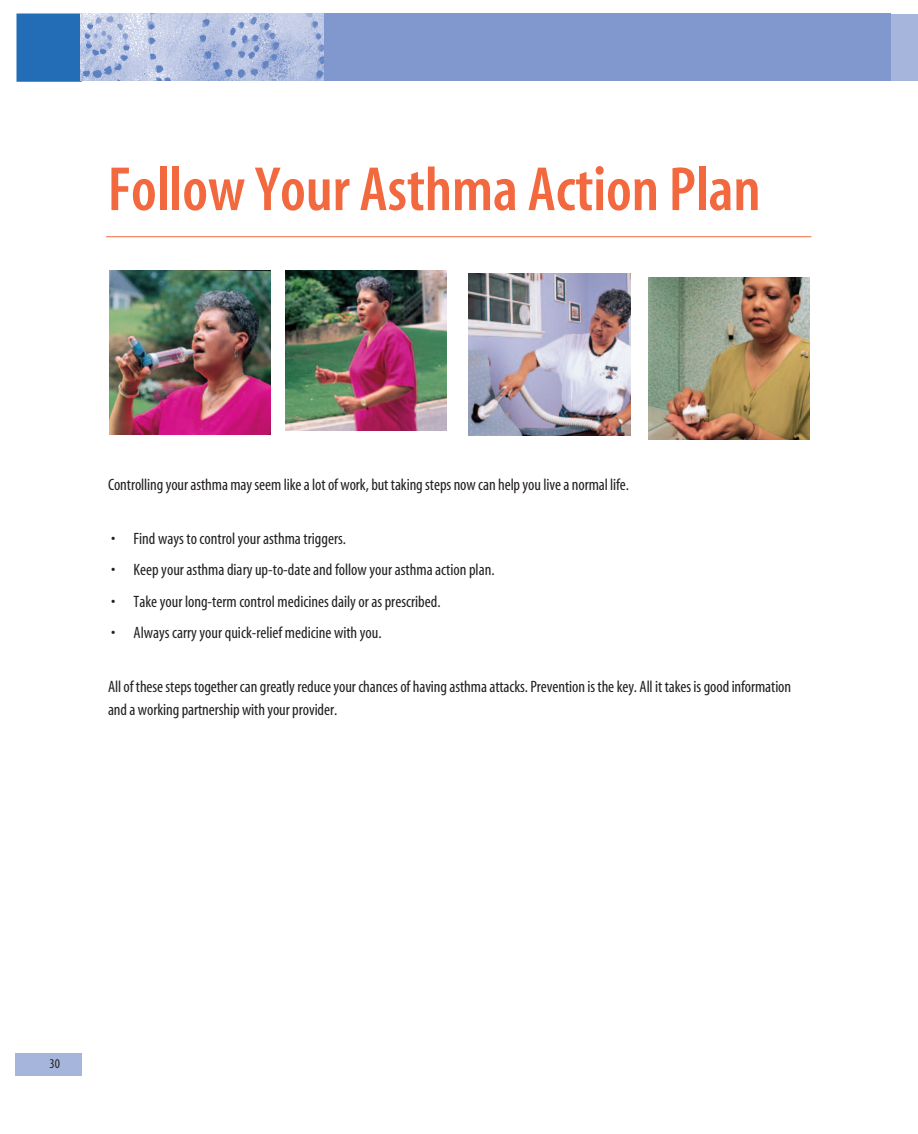
<style>
.page{position:relative;width:918px;height:1134px;background:#fff}
.page>*{position:absolute;margin:0;border:0;box-sizing:border-box;transform-origin:0 0}
.t1{font:63px "Myriad MM 565 300";color:#f2693f}
.t2{font:16.5px/22.5px "Myriad MM 400 300";letter-spacing:-.005em;color:#231f20}
.t3{font:13.5px "Myriad MM 400 300";color:#231f20}
</style>
<div class="page">
<div style="left:17px;top:14px;width:64px;height:67px;background:#226db6"></div>
<div style="left:16px;top:14px;width:66px;height:68px;border:2px solid #226db6"></div>
<div style="left:324px;top:14px;width:567px;height:67px;background:#8098cd"></div>
<img style="left:81px;top:14px;width:243px;height:67px">
<div style="left:15px;top:1054px;width:67px;height:22px;background:#a5b5dc"></div>
<div style="left:891px;top:15px;width:27px;height:66px;background:#a5b5dc"></div>
<hr style="left:106px;top:236px;width:705px;height:1px;background:#f2693f">
<img style="left:109px;top:270px;width:161px;height:165px">
<img style="left:285px;top:270px;width:161px;height:161px">
<img style="left:469px;top:274px;width:162px;height:162px">
<img style="left:648px;top:278px;width:162px;height:162px">
<h1 class="t1" style="left:108px;top:159px;width:654px">Follow Your Asthma Action Plan</h1>
<p class="t2" style="left:108px;top:474px;width:522px">Controlling your asthma may seem like a lot of work, but taking steps now can help you live a normal life.</p>
<p class="t2" style="left:111px;top:528px;width:237px">• Find ways to control your asthma triggers.</p>
<p class="t2" style="left:111px;top:560px;width:385px">• Keep your asthma diary up-to-date and follow your asthma action plan.</p>
<p class="t2" style="left:111px;top:591px;width:331px">• Take your long-term control medicines daily or as prescribed.</p>
<p class="t2" style="left:111px;top:623px;width:272px">• Always carry your quick-relief medicine with you.</p>
<p class="t2" style="left:108px;top:677px;width:685px">All of these steps together can greatly reduce your chances of having asthma attacks. Prevention is the key. All it takes is good information and a working partnership with your provider.</p>
<p class="t3" style="left:50px;top:1057px;width:12px">30</p>
</div>
